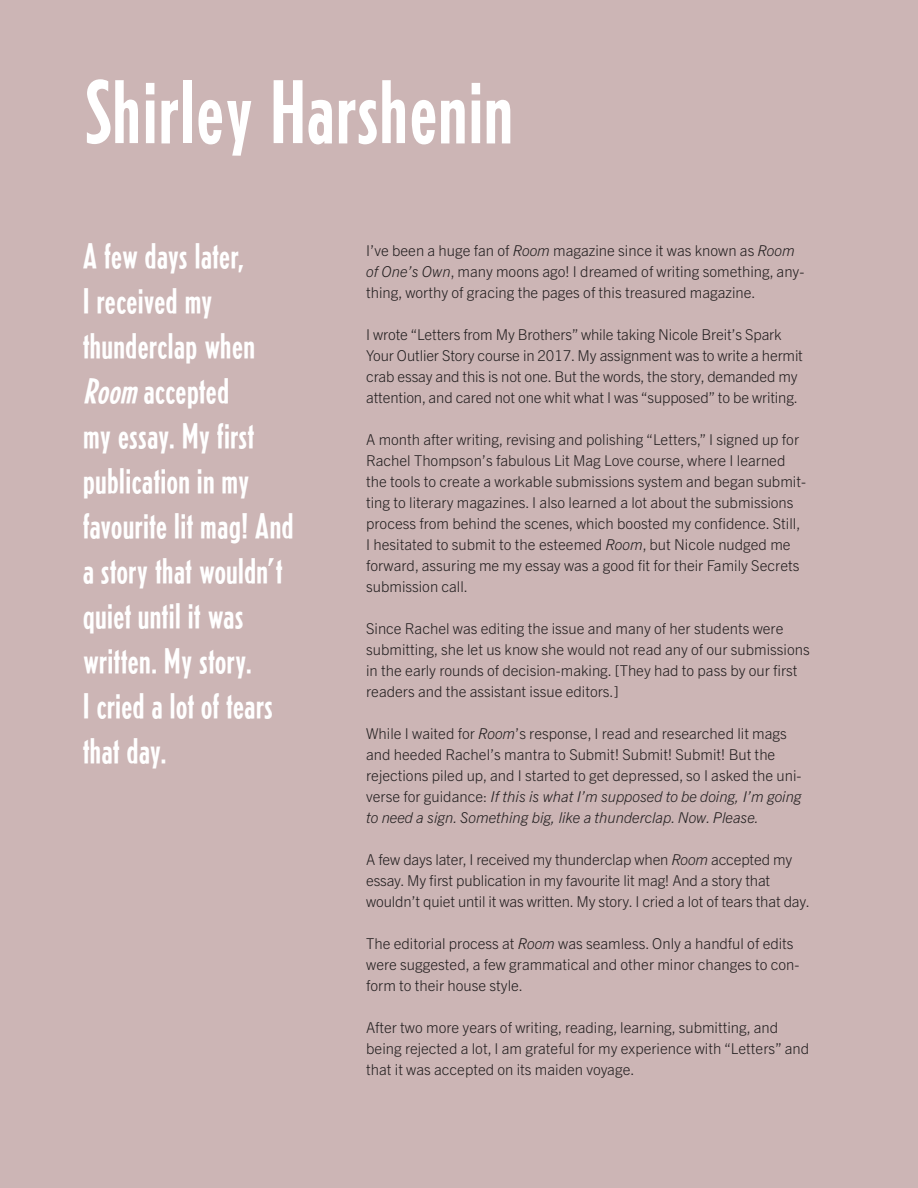
<style>
.page{position:relative;width:918px;height:1188px;background:#ccb5b5}
.page>*{position:absolute;margin:0;border:0;box-sizing:border-box;transform-origin:0 0}
.LitMag_Intro_Name_NE{font:90px "Erbar";color:#fff}
.LitMag_Intro_pull_qu{font:36px/45px "Erbar";letter-spacing:-.005em;color:#fff}
.t1{font:300 15px/21px "Trade Gothic Next LT Pro";color:#231f20}
.s1{font-style:italic}
</style>
<div class="page">
<p class="LitMag_Intro_Name_NE" style="left:84px;top:59px;width:430px">Shirley Harshenin</p>
<p class="LitMag_Intro_pull_qu" style="left:82px;top:235px;width:213px">A few days later,<br>I received my thunderclap when<br><span class="s1">Room</span> accepted<br>my essay. My first publication in my favourite lit mag! And a story that wouldn’t quiet until it was written. My story.<br>I cried a lot of tears that day.</p>
<p class="t1" style="left:366px;top:239px;width:440px">I’ve been a huge fan of <span class="s1">Room</span> magazine since it was known as <span class="s1">Room of One’s Own</span>, many moons ago! I dreamed of writing something, any&shy;thing, worthy of gracing the pages of this treasured magazine.</p>
<p class="t1" style="left:366px;top:323px;width:438px">I wrote “Letters from My Brothers” while taking Nicole Breit’s Spark Your Outlier Story course in 2017. My assignment was to write a hermit crab essay and this is not one. But the words, the story, demanded my attention, and cared not one whit what I was “supposed” to be writing.</p>
<p class="t1" style="left:366px;top:428px;width:441px">A month after writing, revising and polishing “Letters,” I signed up for Rachel Thompson’s fabulous Lit Mag Love course, where I learned the tools to create a workable submissions system and began submit&shy;ting to literary magazines. I also learned a lot about the submissions process from behind the scenes, which boosted my confidence. Still, I hesitated to submit to the esteemed <span class="s1">Room</span>, but Nicole nudged me forward, assuring me my essay was a good fit for their Family Secrets submission call.</p>
<p class="t1" style="left:366px;top:617px;width:445px">Since Rachel was editing the issue and many of her students were submitting, she let us know she would not read any of our submissions in the early rounds of decision-making. [They had to pass by our first readers and the assistant issue editors.]</p>
<p class="t1" style="left:366px;top:722px;width:437px">While I waited for <span class="s1">Room</span>’s response, I read and researched lit mags and heeded Rachel’s mantra to Submit! Submit! Submit! But the rejections piled up, and I started to get depressed, so I asked the uni&shy;verse for guidance: <span class="s1">If this is what I’m supposed to be doing, I’m going to need a sign. Something big, like a thunderclap. Now. Please.</span></p>
<p class="t1" style="left:366px;top:848px;width:445px">A few days later, I received my thunderclap when <span class="s1">Room</span> accepted my essay. My first publication in my favourite lit mag! And a story that wouldn’t quiet until it was written. My story. I cried a lot of tears that day.</p>
<p class="t1" style="left:366px;top:932px;width:435px">The editorial process at <span class="s1">Room</span> was seamless. Only a handful of edits were suggested, a few grammatical and other minor changes to con&shy;form to their house style.</p>
<p class="t1" style="left:366px;top:1016px;width:444px">After two more years of writing, reading, learning, submitting, and being rejected a lot, I am grateful for my experience with “Letters” and that it was accepted on its maiden voyage.</p>
</div>
